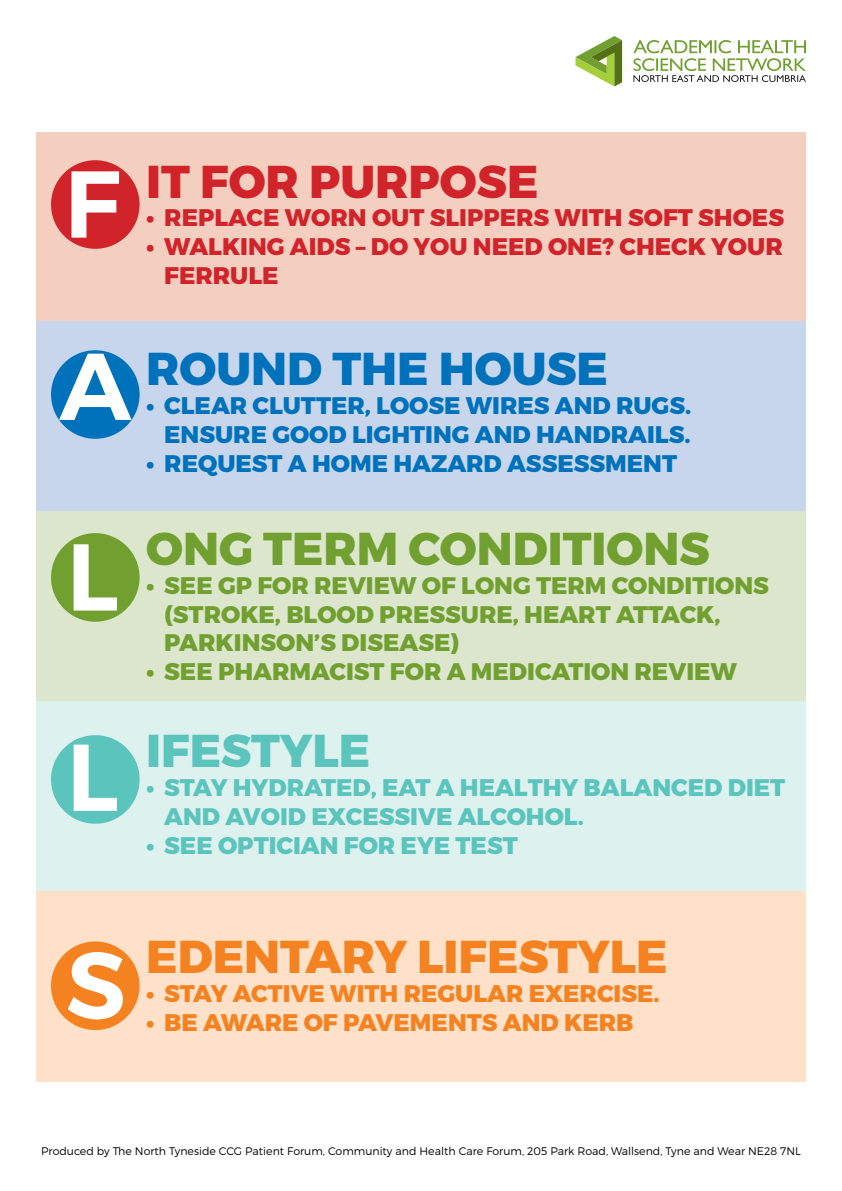
<style>
.page{position:relative;width:842px;height:1191px;background:#fff}
.page>*{position:absolute;margin:0;border:0;box-sizing:border-box;transform-origin:0 0}
.body_copy{font:800 46px "Montserrat";color:#71a031}
.body_copy-2{font:800 46px "Montserrat";color:#f58220}
.body_copy-3{font:800 46px "Montserrat";color:#0072bc}
.body_copy-4{font:800 46px "Montserrat";color:#d1232a}
.body_copy-5{font:800 46px "Montserrat";color:#5ac4bd}
.t1{font:800 24px/28.8px "Montserrat";color:#71a031}
.t2{font:800 24px/28.8px "Montserrat";color:#0072bc;text-align:right}
.t3{font:800 24px/28.8px "Montserrat";color:#5ac4bd}
.t4{font:800 24px/28.8px "Montserrat";color:#d1232a}
.t5{font:800 24px "Montserrat";color:#f58220}
.t6{font:300 11px "Montserrat";color:#000001}
</style>
<div class="page">
<div style="left:36px;top:132px;width:770px;height:190px;background:#f4cfc0"></div>
<div style="left:36px;top:322px;width:770px;height:190px;background:#c7d6ed"></div>
<div style="left:36px;top:511px;width:770px;height:191px;background:#dbe6cc"></div>
<div style="left:36px;top:701px;width:770px;height:191px;background:#ddf1ef"></div>
<div style="left:36px;top:891px;width:770px;height:190px;background:#fee1c8"></div>
<div style="left:51px;top:941px;width:89px;height:89px;background:#f58220;border-radius:50%"></div>
<svg style="left:68px;top:952px;width:55px;height:67px"></svg>
<div style="left:51px;top:735px;width:89px;height:88px;background:#5ac4bd;border-radius:50%"></div>
<svg style="left:74px;top:744px;width:43px;height:67px"></svg>
<div style="left:51px;top:533px;width:89px;height:88px;background:#71a031;border-radius:50%"></div>
<svg style="left:74px;top:544px;width:43px;height:66px"></svg>
<div style="left:51px;top:350px;width:89px;height:89px;background:#0072bc;border-radius:50%"></div>
<svg style="left:59px;top:354px;width:73px;height:66px"></svg>
<div style="left:51px;top:160px;width:89px;height:89px;background:#d1232a;border-radius:50%"></div>
<svg style="left:72px;top:171px;width:47px;height:67px"></svg>
<svg style="left:575px;top:36px;width:47px;height:50px"></svg>
<svg style="left:633px;top:40px;width:173px;height:42px"></svg>
<p class="body_copy-4" style="left:146px;top:153px;width:394px">IT FOR PURPOSE</p>
<p class="t4" style="left:146px;top:204px;width:639px">• REPLACE WORN OUT SLIPPERS WITH SOFT SHOES</p>
<p class="t4" style="left:164px;top:233px;width:620px;text-indent:-18px">• WALKING AIDS – DO YOU NEED ONE? CHECK YOUR<br>FERRULE</p>
<p class="body_copy-3" style="left:146px;top:340px;width:463px">ROUND THE HOUSE</p>
<p class="t2" style="left:146px;top:392px;width:546px">• CLEAR CLUTTER, LOOSE WIRES AND RUGS.<br>ENSURE GOOD LIGHTING AND HANDRAILS.</p>
<p class="t2" style="left:146px;top:449px;width:532px">• REQUEST A HOME HAZARD ASSESSMENT</p>
<p class="body_copy" style="left:146px;top:520px;width:565px">ONG TERM CONDITIONS</p>
<p class="t1" style="left:164px;top:571px;width:606px;text-indent:-18px">• SEE GP FOR REVIEW OF LONG TERM CONDITIONS (STROKE, BLOOD PRESSURE, HEART ATTACK,<br>PARKINSON’S DISEASE)</p>
<p class="t1" style="left:146px;top:658px;width:592px">• SEE PHARMACIST FOR A MEDICATION REVIEW</p>
<p class="body_copy-5" style="left:146px;top:722px;width:226px">IFESTYLE</p>
<p class="t3" style="left:164px;top:774px;width:622px;text-indent:-18px">• STAY HYDRATED, EAT A HEALTHY BALANCED DIET<br>AND AVOID EXCESSIVE ALCOHOL.</p>
<p class="t3" style="left:146px;top:831px;width:373px">• SEE OPTICIAN FOR EYE TEST</p>
<p class="body_copy-2" style="left:146px;top:928px;width:523px">EDENTARY LIFESTYLE</p>
<p class="t5" style="left:146px;top:978px;width:515px">• STAY ACTIVE WITH REGULAR EXERCISE.</p>
<p class="t5" style="left:146px;top:1007px;width:489px">• BE AWARE OF PAVEMENTS AND KERB</p>
<p class="t6" style="left:41px;top:1144px;width:761px">Produced by The North Tyneside CCG Patient Forum, Community and Health Care Forum, 205 Park Road, Wallsend, Tyne and Wear NE28 7NL</p>
</div>
